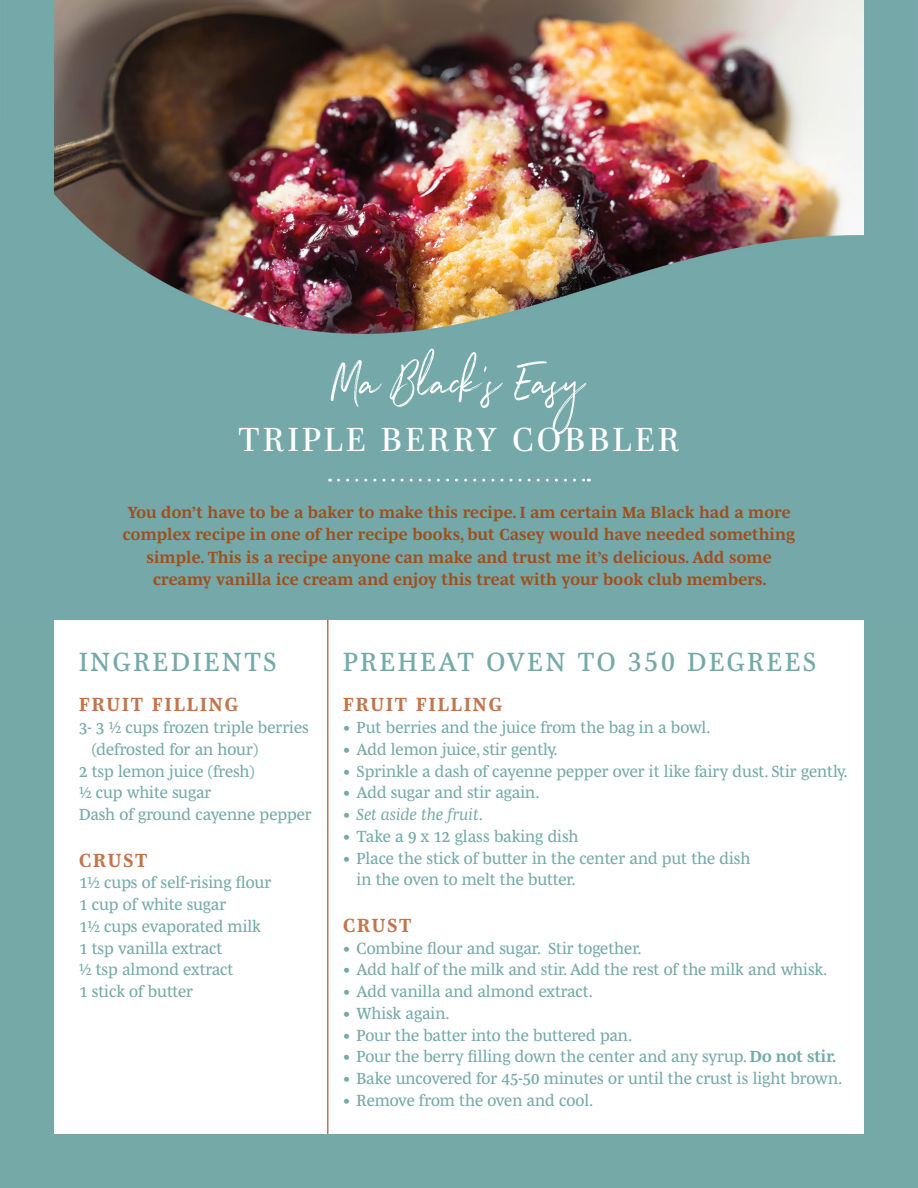
<style>
.page{position:relative;width:918px;height:1188px;background:#75a9a8}
.page>*{position:absolute;margin:0;border:0;box-sizing:border-box;transform-origin:0 0}
.t1{font:52.95px "Northwell";color:#fff}
.t2{font:34.2px "Mencken Std";letter-spacing:.1em;color:#fff}
.t3{font:27px "Mencken Std Text";letter-spacing:.1em;color:#75a9a8}
.t4{font:700 19.5px "Mencken Std Text";letter-spacing:.1em;color:#c2754d}
.t5{font:16.5px/21.8px "Mencken Std Text";color:#75a9a8}
.t6{font:700 16.5px/22.5px "Mencken Std Text";letter-spacing:.01em;color:#9f4f1d;text-align:center}
.t7{font:italic 16.5px "Mencken Std Text";color:#75a9a8}
.s1{font-style:normal}
.s2{font-weight:700}
</style>
<div class="page">
<div style="left:54px;top:54px;width:810px;height:1080px;background:#fff"></div>
<img style="left:53px;top:0;width:811px;height:620px">
<svg style="left:339px;top:479px;width:250px;height:3px"></svg>
<hr style="left:327px;top:620px;width:2px;height:514px;background:#c2754d">
<h1 class="t1" style="left:333px;top:343px;width:253px">Ma Black’s Easy</h1>
<h2 class="t2" style="left:239px;top:419px;width:442px">TRIPLE BERRY COBBLER</h2>
<p class="t6" style="left:123px;top:500px;width:674px">You don’t have to be a baker to make this recipe. I am certain Ma Black had a more complex recipe in one of her recipe books, but Casey would have needed something simple. This is a recipe anyone can make and trust me it’s delicious. Add some creamy vanilla ice cream and enjoy this treat with your book club members.</p>
<h3 class="t3" style="left:79px;top:647px;width:199px">INGREDIENTS</h3>
<h3 class="t3" style="left:343px;top:647px;width:475px">PREHEAT OVEN TO 350 DEGREES</h3>
<p class="t4" style="left:79px;top:694px;width:161px">FRUIT FILLING</p>
<p class="t5" style="left:79px;top:716px;width:231px">3- 3 ½ cups frozen triple berries</p>
<p class="t5" style="left:92px;top:738px;width:168px">(defrosted for an hour)</p>
<p class="t5" style="left:79px;top:760px;width:177px">2 tsp lemon juice (fresh)</p>
<p class="t5" style="left:79px;top:782px;width:134px">½ cup white sugar</p>
<p class="t5" style="left:79px;top:803px;width:234px">Dash of ground cayenne pepper</p>
<p class="t4" style="left:79px;top:849px;width:70px">CRUST</p>
<p class="t5" style="left:79px;top:872px;width:194px">1½ cups of self-rising flour<br>1 cup of white sugar<br>1½ cups evaporated milk<br>1 tsp vanilla extract<br>½ tsp almond extract<br>1 stick of butter</p>
<p class="t4" style="left:343px;top:694px;width:161px">FRUIT FILLING</p>
<p class="t5" style="left:343px;top:716px;width:369px">• Put berries and the juice from the bag in a bowl.</p>
<p class="t5" style="left:343px;top:738px;width:216px">• Add lemon juice, stir gently.</p>
<p class="t5" style="left:343px;top:760px;width:506px">• Sprinkle a dash of cayenne pepper over it like fairy dust. Stir gently.</p>
<p class="t5" style="left:343px;top:782px;width:198px">• Add sugar and stir again.</p>
<p class="t7" style="left:343px;top:805px;width:141px"><span class="s1">•</span> Set aside the fruit<span class="s1">.</span></p>
<p class="t5" style="left:343px;top:825px;width:237px">• Take a 9 x 12 glass baking dish</p>
<p class="t5" style="left:357px;top:847px;width:395px;text-indent:-13px">• Place the stick of butter in the center and put the dish in the oven to melt the butter.</p>
<p class="t4" style="left:343px;top:914px;width:70px">CRUST</p>
<p class="t5" style="left:343px;top:937px;width:300px">• Combine flour and sugar. Stir together.</p>
<p class="t5" style="left:343px;top:959px;width:486px">• Add half of the milk and stir. Add the rest of the milk and whisk.</p>
<p class="t5" style="left:343px;top:980px;width:251px">• Add vanilla and almond extract.</p>
<p class="t5" style="left:343px;top:1002px;width:108px">• Whisk again.</p>
<p class="t5" style="left:343px;top:1024px;width:291px">• Pour the batter into the buttered pan.</p>
<p class="t5" style="left:343px;top:1046px;width:495px">• Pour the berry filling down the center and any syrup. <span class="s2">Do not stir.</span></p>
<p class="t5" style="left:343px;top:1067px;width:501px">• Bake uncovered for 45-50 minutes or until the crust is light brown.</p>
<p class="t5" style="left:343px;top:1089px;width:252px">• Remove from the oven and cool.</p>
</div>
